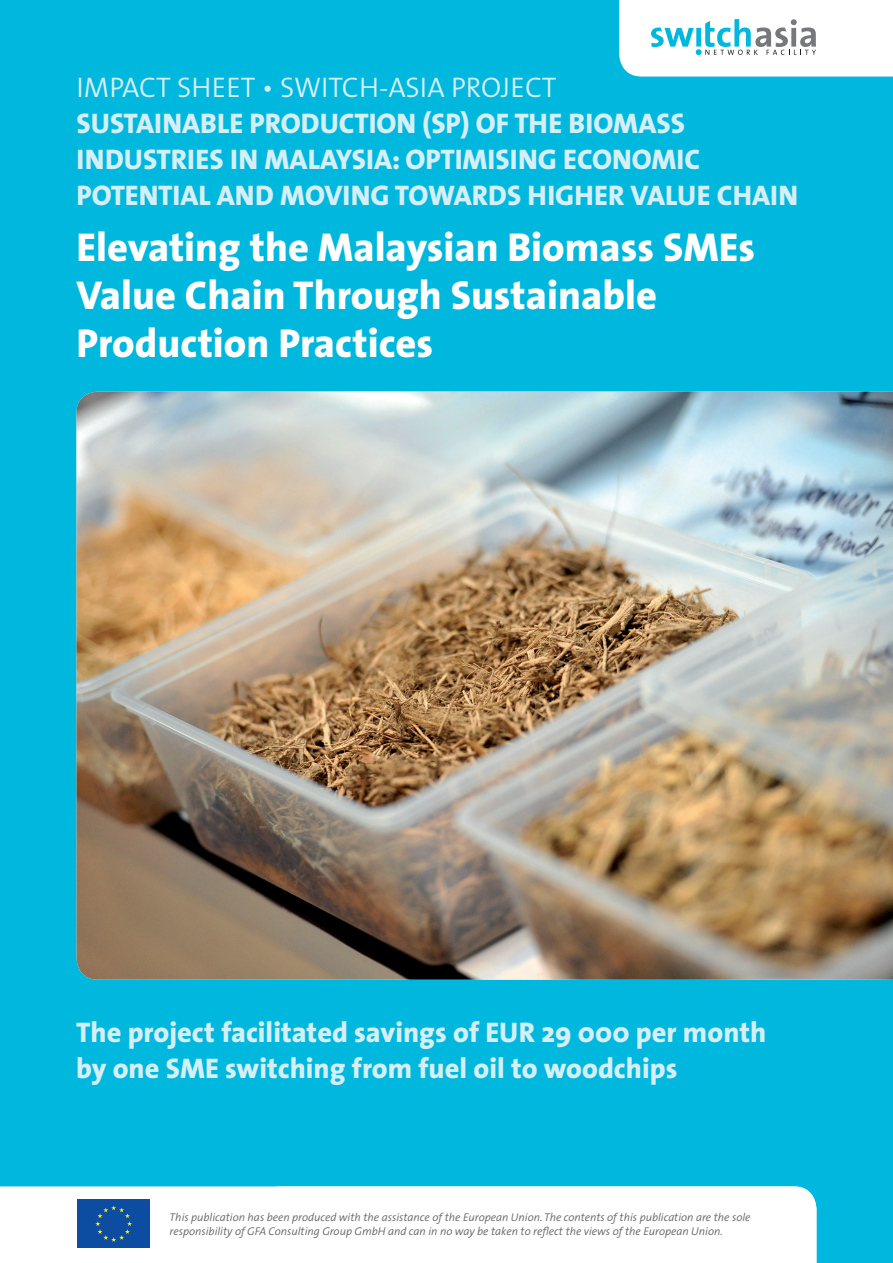
<style>
.page{position:relative;width:893px;height:1263px;background:#00b8de}
.page>*{position:absolute;margin:0;border:0;box-sizing:border-box;transform-origin:0 0}
.t1{font:800 40.5px/48px "The Sans";color:#fff}
.t2{font:800 28.5px/36px "The Sans";color:#d5eff7}
.t3{font:300 28.5px "The Sans";color:#d5eff7}
.t4{font:italic 300 11.25px/13.5px "The Sans";color:#636366}
</style>
<div class="page">
<img style="left:77px;top:392px;width:816px;height:588px">
<div style="left:0;top:1186px;width:816px;height:77px;background:#fff"></div>
<div style="left:76px;top:1198px;width:75px;height:51px;background:#0d4da1"></div>
<svg style="left:95px;top:1205px;width:37px;height:37px"></svg>
<svg style="left:619px;top:0;width:274px;height:77px"></svg>
<p class="t3" style="left:77px;top:64px;width:482px">IMPACT SHEET • SWITCH-ASIA PROJECT</p>
<p class="t2" style="left:77px;top:105px;width:723px">SUSTAINABLE PRODUCTION (SP) OF THE BIOMASS<br>INDUSTRIES IN MALAYSIA: OPTIMISING ECONOMIC<br>POTENTIAL AND MOVING TOWARDS HIGHER VALUE CHAIN</p>
<h1 class="t1" style="left:77px;top:222px;width:680px">Elevating the Malaysian Biomass SMEs<br>Value Chain Through Sustainable<br>Production Practices</h1>
<p class="t2" style="left:76px;top:1014px;width:692px">The project facilitated savings of EUR 29 000 per month by one SME switching from fuel oil to woodchips</p>
<p class="t4" style="left:170px;top:1210px;width:582px">This publication has been produced with the assistance of the European Union. The contents of this publication are the sole responsibility of GFA Consulting Group GmbH and can in no way be taken to reflect the views of the European Union.</p>
</div>
